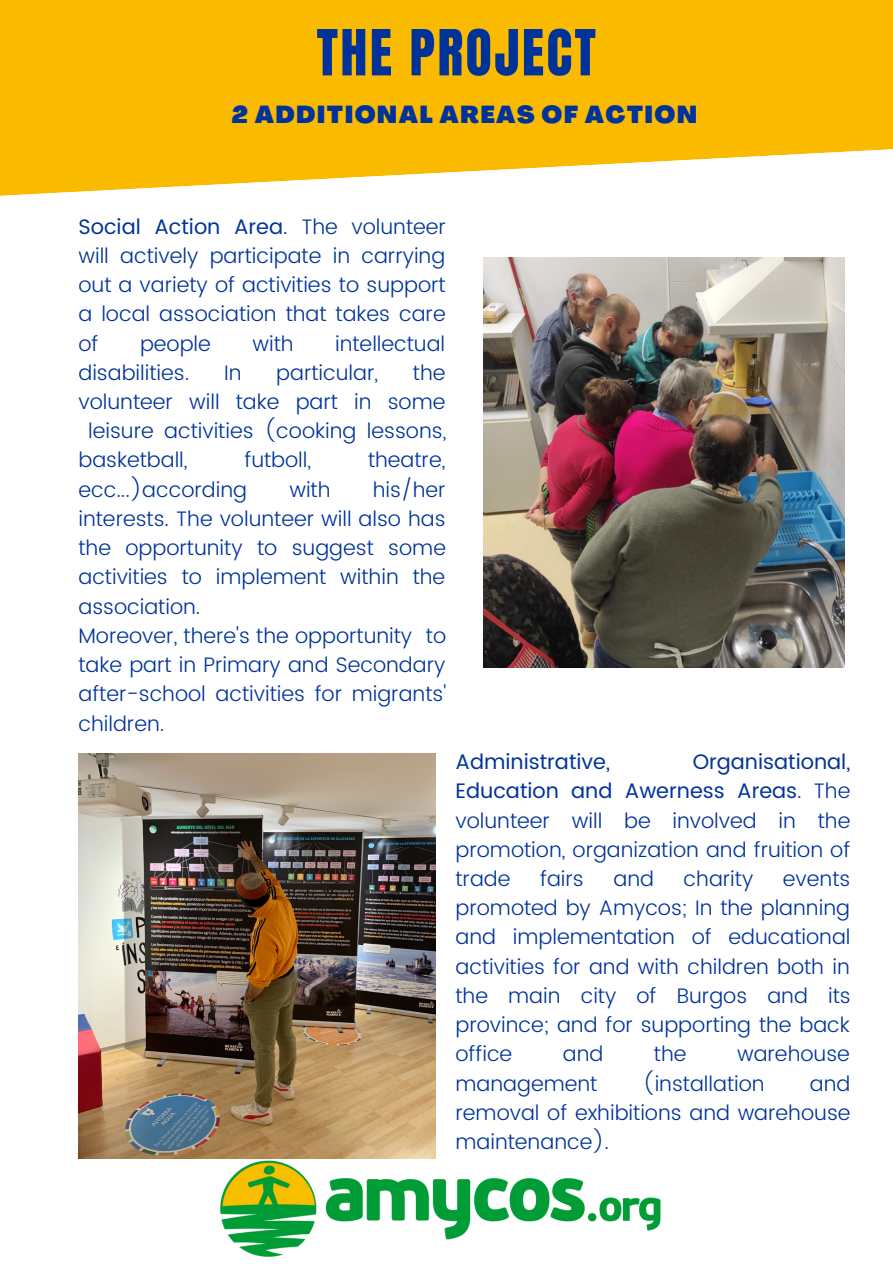
<style>
.page{position:relative;width:893px;height:1264px;background:#fff}
.page>*{position:absolute;margin:0;border:0;box-sizing:border-box;transform-origin:0 0}
.t1{font:54px "Anton";letter-spacing:.045em;color:#039}
.t2{font:900 24.15px "Agrandir";letter-spacing:.055em;color:#039}
.t3{font:300 21px/29.2px "Poppins";color:#039;text-align:justify}
.t4{font:21px "Poppins";color:#039}
.s1{font-weight:400}
</style>
<div class="page">
<img style="left:202px;top:1152px;width:459px;height:104px">
<svg style="left:0;top:0;width:892px;height:196px;fill:#f9ba00"></svg>
<div style="left:262px;top:13px;width:387px;height:78px;background:#f9ba00"></div>
<div style="left:158px;top:96px;width:699px;height:42px;background:#f9ba00"></div>
<img style="left:484px;top:257px;width:360px;height:411px">
<img style="left:78px;top:753px;width:357px;height:405px">
<h1 class="t1" style="left:316px;top:14px;width:281px">THE PROJECT</h1>
<p class="t2" style="left:232px;top:105px;width:467px">2 ADDITIONAL AREAS OF ACTION</p>
<p class="t3" style="left:78px;top:212px;width:369px"><span class="s1">Social Action Area</span>. The volunteer will actively participate in carrying out a variety of activities to support a local association that takes care of</p>
<p class="t3" style="left:140px;top:328px;width:72px">people</p>
<p class="t3" style="left:252px;top:328px;width:43px">with</p>
<p class="t3" style="left:335px;top:328px;width:112px">intellectual</p>
<p class="t3" style="left:78px;top:358px;width:112px">disabilities.</p>
<p class="t3" style="left:224px;top:358px;width:19px">In</p>
<p class="t3" style="left:276px;top:358px;width:103px">particular,</p>
<p class="t3" style="left:413px;top:358px;width:34px">the</p>
<p class="t3" style="left:78px;top:387px;width:368px">volunteer will take part in some</p>
<p class="t3" style="left:88px;top:416px;width:359px">leisure activities (cooking lessons,</p>
<p class="t3" style="left:78px;top:445px;width:111px">basketball,</p>
<p class="t3" style="left:244px;top:445px;width:68px">futboll,</p>
<p class="t3" style="left:368px;top:445px;width:79px">theatre,</p>
<p class="t3" style="left:78px;top:475px;width:170px">ecc...)according</p>
<p class="t3" style="left:289px;top:475px;width:43px">with</p>
<p class="t3" style="left:78px;top:475px;width:369px;text-align:left;text-indent:294px">his/her interests. The volunteer will also has the opportunity to suggest some activities to implement within the association.<br>Moreover, there's the opportunity to take part in Primary and Secondary after-school activities for migrants' children.</p>
<p class="t3" style="left:455px;top:747px;width:396px;text-indent:237px"><span class="s1">Organisational, Education and Awerness Areas</span>. The volunteer will be involved in the promotion, organization and fruition of trade</p>
<p class="t4" style="left:455px;top:749px;width:156px">Administrative,</p>
<p class="t3" style="left:540px;top:864px;width:45px">fairs</p>
<p class="t3" style="left:613px;top:864px;width:42px">and</p>
<p class="t3" style="left:683px;top:864px;width:71px">charity</p>
<p class="t3" style="left:455px;top:864px;width:396px;text-indent:327px">events promoted by Amycos; In the planning and implementation of educational activities for and with children both in the main city of Burgos and its province; and for supporting the back office</p>
<p class="t3" style="left:563px;top:1039px;width:42px">and</p>
<p class="t3" style="left:654px;top:1039px;width:34px">the</p>
<p class="t3" style="left:737px;top:1039px;width:114px">warehouse</p>
<p class="t3" style="left:455px;top:1068px;width:143px">management</p>
<p class="t3" style="left:642px;top:1068px;width:124px">(installation</p>
<p class="t3" style="left:455px;top:1068px;width:396px;text-indent:354px">and removal of exhibitions and warehouse maintenance).</p>
</div>
